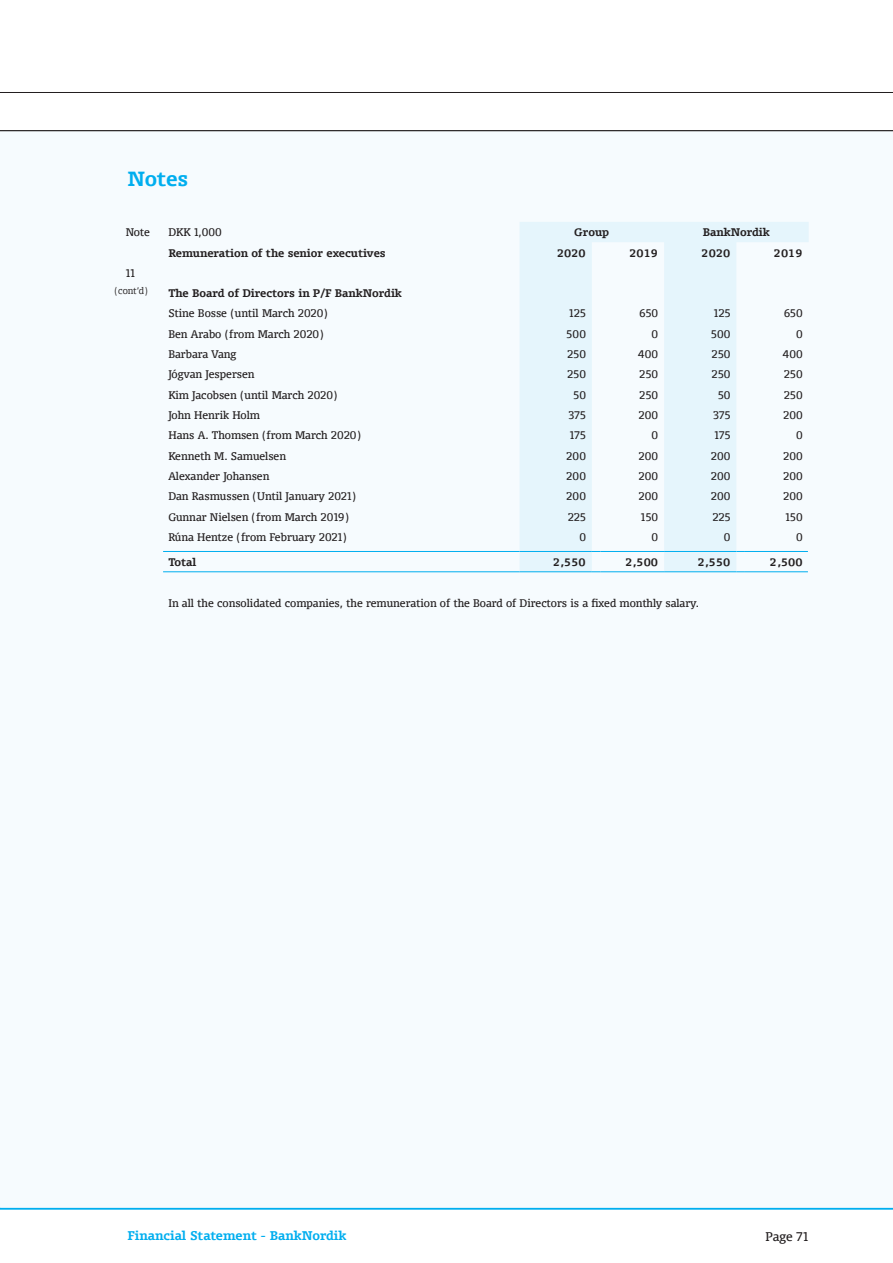
<style>
.page{position:relative;width:893px;height:1263px;background:#fff}
.page>*{position:absolute;margin:0;border:0;box-sizing:border-box;transform-origin:0 0}
.t1{font:19.5px "FF Olsen TF Bold FB";letter-spacing:-.01em;color:#00aeef}
.t2{font:12px "FF Olsen LF Bold FB";color:#00aeef}
.t3{font:12px "FF Olsen LF Regular FB";letter-spacing:.005em;color:#231f20}
.Body_-_M{font:10.5px "FF Olsen LF Regular FB";color:#231f20}
.Numbers_-_M{font:10.5px "FF Olsen LF Regular FB";letter-spacing:.03em;color:#231f20}
.Bold_-_M{font:10.5px "FF Olsen TF Bold FB";color:#231f20}
.Numbers_-_Bold_-_M{font:10.5px "FF Olsen TF Bold FB";color:#231f20}
.Numbers_-_Light_-_5Y{font:9px "FF Olsen TF Light FB";color:#231f20}
</style>
<div class="page">
<hr style="left:0;top:92px;width:893px;height:1px;background:#231f20">
<hr style="left:0;top:1208px;width:893px;height:2px;background:#00aeef">
<div style="left:0;top:131px;width:893px;height:1077px;background:#f6fbfe"></div>
<hr style="left:0;top:130px;width:893px;height:1px;background:#231f20">
<svg style="left:519px;top:222px;width:290px;height:349px;fill:#e5f5fc"></svg>
<hr style="left:163px;top:551px;width:356px;height:1px;background:#00aeef">
<hr style="left:519px;top:551px;width:73px;height:1px;background:#00aeef">
<hr style="left:600px;top:551px;width:64px;height:1px;background:#00aeef">
<hr style="left:664px;top:551px;width:72px;height:1px;background:#00aeef">
<hr style="left:745px;top:551px;width:63px;height:1px;background:#00aeef">
<hr style="left:163px;top:571px;width:356px;height:1px;background:#00aeef">
<hr style="left:519px;top:571px;width:73px;height:1px;background:#00aeef">
<hr style="left:600px;top:571px;width:64px;height:1px;background:#00aeef">
<hr style="left:664px;top:571px;width:72px;height:1px;background:#00aeef">
<hr style="left:745px;top:571px;width:63px;height:1px;background:#00aeef">
<p class="t1" style="left:128px;top:165px;width:62px">Notes</p>
<p class="Body_-_M" style="left:126px;top:226px;width:26px">Note</p>
<p class="Body_-_M" style="left:168px;top:226px;width:55px">DKK 1,000</p>
<p class="Numbers_-_Bold_-_M" style="left:574px;top:225px;width:37px">Group</p>
<p class="Numbers_-_Bold_-_M" style="left:703px;top:225px;width:69px">BankNordik</p>
<p class="Bold_-_M" style="left:168px;top:246px;width:219px">Remuneration of the senior executives</p>
<p class="Numbers_-_Bold_-_M" style="left:557px;top:246px;width:30px">2020</p>
<p class="Numbers_-_Bold_-_M" style="left:629px;top:246px;width:30px">2019</p>
<p class="Numbers_-_Bold_-_M" style="left:702px;top:246px;width:30px">2020</p>
<p class="Numbers_-_Bold_-_M" style="left:774px;top:246px;width:30px">2019</p>
<p class="Body_-_M" style="left:126px;top:266px;width:10px">11</p>
<p class="Bold_-_M" style="left:168px;top:286px;width:235px">The Board of Directors in P/F BankNordik</p>
<p class="Body_-_M" style="left:168px;top:307px;width:161px">Stine Bosse (until March 2020)</p>
<p class="Numbers_-_M" style="left:569px;top:307px;width:18px">125</p>
<p class="Numbers_-_M" style="left:639px;top:307px;width:20px">650</p>
<p class="Numbers_-_M" style="left:714px;top:307px;width:18px">125</p>
<p class="Numbers_-_M" style="left:784px;top:307px;width:20px">650</p>
<p class="Body_-_M" style="left:168px;top:327px;width:157px">Ben Arabo (from March 2020)</p>
<p class="Numbers_-_M" style="left:567px;top:327px;width:21px">500</p>
<p class="Numbers_-_M" style="left:652px;top:327px;width:8px">0</p>
<p class="Numbers_-_M" style="left:711px;top:327px;width:21px">500</p>
<p class="Numbers_-_M" style="left:796px;top:327px;width:8px">0</p>
<p class="Body_-_M" style="left:168px;top:347px;width:70px">Barbara Vang</p>
<p class="Numbers_-_M" style="left:567px;top:347px;width:20px">250</p>
<p class="Numbers_-_M" style="left:638px;top:347px;width:22px">400</p>
<p class="Numbers_-_M" style="left:712px;top:347px;width:20px">250</p>
<p class="Numbers_-_M" style="left:782px;top:347px;width:22px">400</p>
<p class="Body_-_M" style="left:168px;top:368px;width:88px">Jógvan Jespersen</p>
<p class="Numbers_-_M" style="left:567px;top:368px;width:20px">250</p>
<p class="Numbers_-_M" style="left:639px;top:368px;width:20px">250</p>
<p class="Numbers_-_M" style="left:712px;top:368px;width:20px">250</p>
<p class="Numbers_-_M" style="left:784px;top:368px;width:20px">250</p>
<p class="Body_-_M" style="left:168px;top:388px;width:171px">Kim Jacobsen (until March 2020)</p>
<p class="Numbers_-_M" style="left:573px;top:388px;width:14px">50</p>
<p class="Numbers_-_M" style="left:639px;top:388px;width:20px">250</p>
<p class="Numbers_-_M" style="left:718px;top:388px;width:14px">50</p>
<p class="Numbers_-_M" style="left:784px;top:388px;width:20px">250</p>
<p class="Body_-_M" style="left:168px;top:408px;width:93px">John Henrik Holm</p>
<p class="Numbers_-_M" style="left:568px;top:408px;width:19px">375</p>
<p class="Numbers_-_M" style="left:638px;top:408px;width:21px">200</p>
<p class="Numbers_-_M" style="left:713px;top:408px;width:19px">375</p>
<p class="Numbers_-_M" style="left:783px;top:408px;width:21px">200</p>
<p class="Body_-_M" style="left:168px;top:429px;width:194px">Hans A. Thomsen (from March 2020)</p>
<p class="Numbers_-_M" style="left:570px;top:429px;width:17px">175</p>
<p class="Numbers_-_M" style="left:652px;top:429px;width:8px">0</p>
<p class="Numbers_-_M" style="left:714px;top:429px;width:17px">175</p>
<p class="Numbers_-_M" style="left:796px;top:429px;width:8px">0</p>
<p class="Body_-_M" style="left:168px;top:449px;width:119px">Kenneth M. Samuelsen</p>
<p class="Numbers_-_M" style="left:566px;top:449px;width:21px">200</p>
<p class="Numbers_-_M" style="left:638px;top:449px;width:21px">200</p>
<p class="Numbers_-_M" style="left:711px;top:449px;width:21px">200</p>
<p class="Numbers_-_M" style="left:783px;top:449px;width:21px">200</p>
<p class="Body_-_M" style="left:168px;top:469px;width:103px">Alexander Johansen</p>
<p class="Numbers_-_M" style="left:566px;top:469px;width:21px">200</p>
<p class="Numbers_-_M" style="left:638px;top:469px;width:21px">200</p>
<p class="Numbers_-_M" style="left:711px;top:469px;width:21px">200</p>
<p class="Numbers_-_M" style="left:783px;top:469px;width:21px">200</p>
<p class="Body_-_M" style="left:168px;top:490px;width:189px">Dan Rasmussen (Until January 2021)</p>
<p class="Numbers_-_M" style="left:566px;top:490px;width:21px">200</p>
<p class="Numbers_-_M" style="left:638px;top:490px;width:21px">200</p>
<p class="Numbers_-_M" style="left:711px;top:490px;width:21px">200</p>
<p class="Numbers_-_M" style="left:783px;top:490px;width:21px">200</p>
<p class="Body_-_M" style="left:168px;top:510px;width:182px">Gunnar Nielsen (from March 2019)</p>
<p class="Numbers_-_M" style="left:568px;top:510px;width:19px">225</p>
<p class="Numbers_-_M" style="left:641px;top:510px;width:19px">150</p>
<p class="Numbers_-_M" style="left:712px;top:510px;width:19px">225</p>
<p class="Numbers_-_M" style="left:785px;top:510px;width:19px">150</p>
<p class="Body_-_M" style="left:168px;top:530px;width:180px">Rúna Hentze (from February 2021)</p>
<p class="Numbers_-_M" style="left:579px;top:530px;width:8px">0</p>
<p class="Numbers_-_M" style="left:652px;top:530px;width:8px">0</p>
<p class="Numbers_-_M" style="left:724px;top:530px;width:8px">0</p>
<p class="Numbers_-_M" style="left:796px;top:530px;width:8px">0</p>
<p class="Bold_-_M" style="left:168px;top:555px;width:29px">Total</p>
<p class="Numbers_-_Bold_-_M" style="left:553px;top:555px;width:34px">2,550</p>
<p class="Numbers_-_Bold_-_M" style="left:625px;top:555px;width:34px">2,500</p>
<p class="Numbers_-_Bold_-_M" style="left:698px;top:555px;width:34px">2,550</p>
<p class="Numbers_-_Bold_-_M" style="left:770px;top:555px;width:34px">2,500</p>
<p class="Body_-_M" style="left:168px;top:596px;width:532px">In all the consolidated companies, the remuneration of the Board of Directors is a fixed monthly salary.</p>
<p class="Numbers_-_Light_-_5Y" style="left:115px;top:285px;width:35px">(cont’d)</p>
<p class="t2" style="left:128px;top:1227px;width:220px">Financial Statement - BankNordik</p>
<p class="t3" style="left:766px;top:1229px;width:44px">Page 71</p>
</div>
